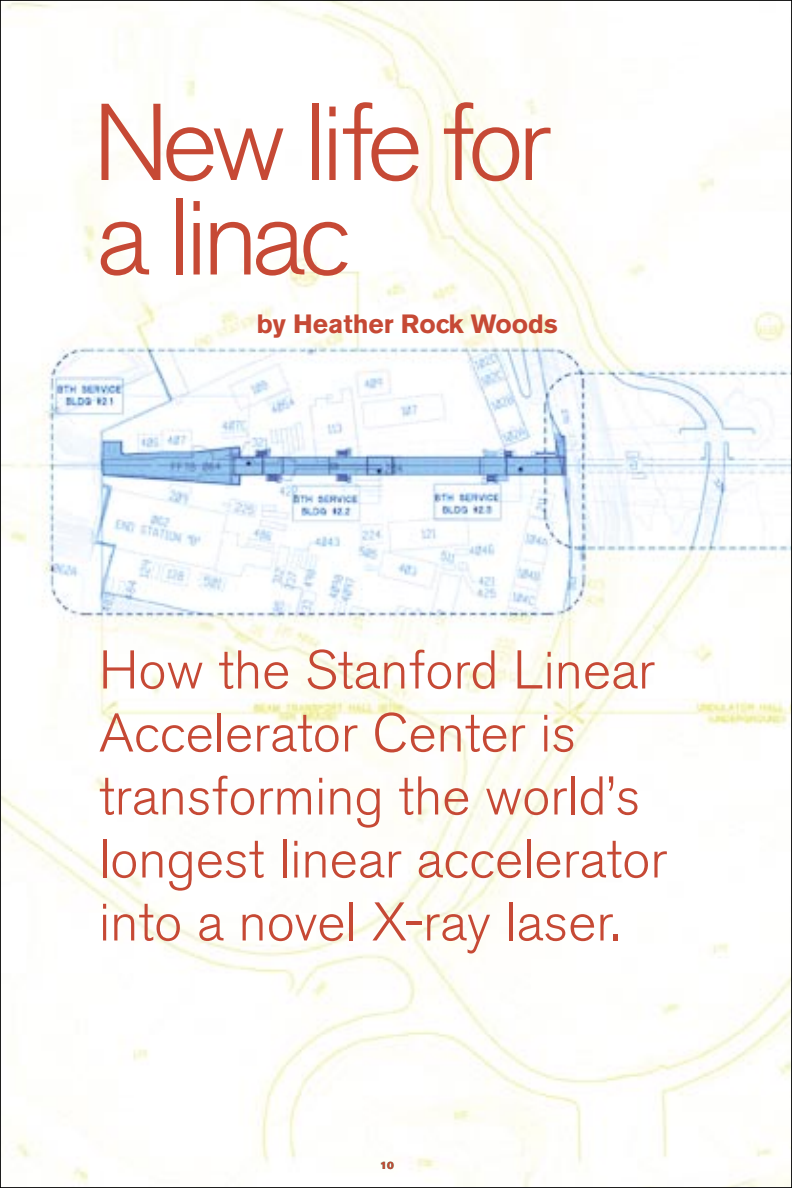
<style>
.page{position:relative;width:792px;height:1188px;background:#fff}
.page>*{position:absolute;margin:0;border:0;box-sizing:border-box;transform-origin:0 0}
.Head_18_18_Bold{font:300 108px "Akzidenz Grotesk BE";letter-spacing:-.06em;color:#c64935}
.Head_18_18_Bold-2{font:300 54px/63px "Akzidenz Grotesk BE";color:#c64935}
.Head_12_12_Bold{font:700 26.25px "Akzidenz Grotesk BE";color:#c64935}
.t1{font:10.5px "Akzidenz Grotesk BE Super";color:#c64935}
</style>
<div class="page">
<img style="left:2px;top:2px;width:788px;height:1184px">
<p class="Head_18_18_Bold" style="left:93px;top:82px;width:460px">New life for</p>
<p class="Head_18_18_Bold" style="left:96px;top:177px;width:256px">a linac</p>
<p class="Head_12_12_Bold" style="left:256px;top:309px;width:303px">by Heather Rock Woods</p>
<p class="Head_18_18_Bold-2" style="left:99px;top:639px;width:557px">How the Stanford Linear<br>Accelerator Center is transforming the world’s</p>
<p class="Head_18_18_Bold-2" style="left:99px;top:828px;width:570px">longest linear accelerator into a novel X-ray laser.</p>
<p class="t1" style="left:380px;top:1159px;width:15px">10</p>
</div>
